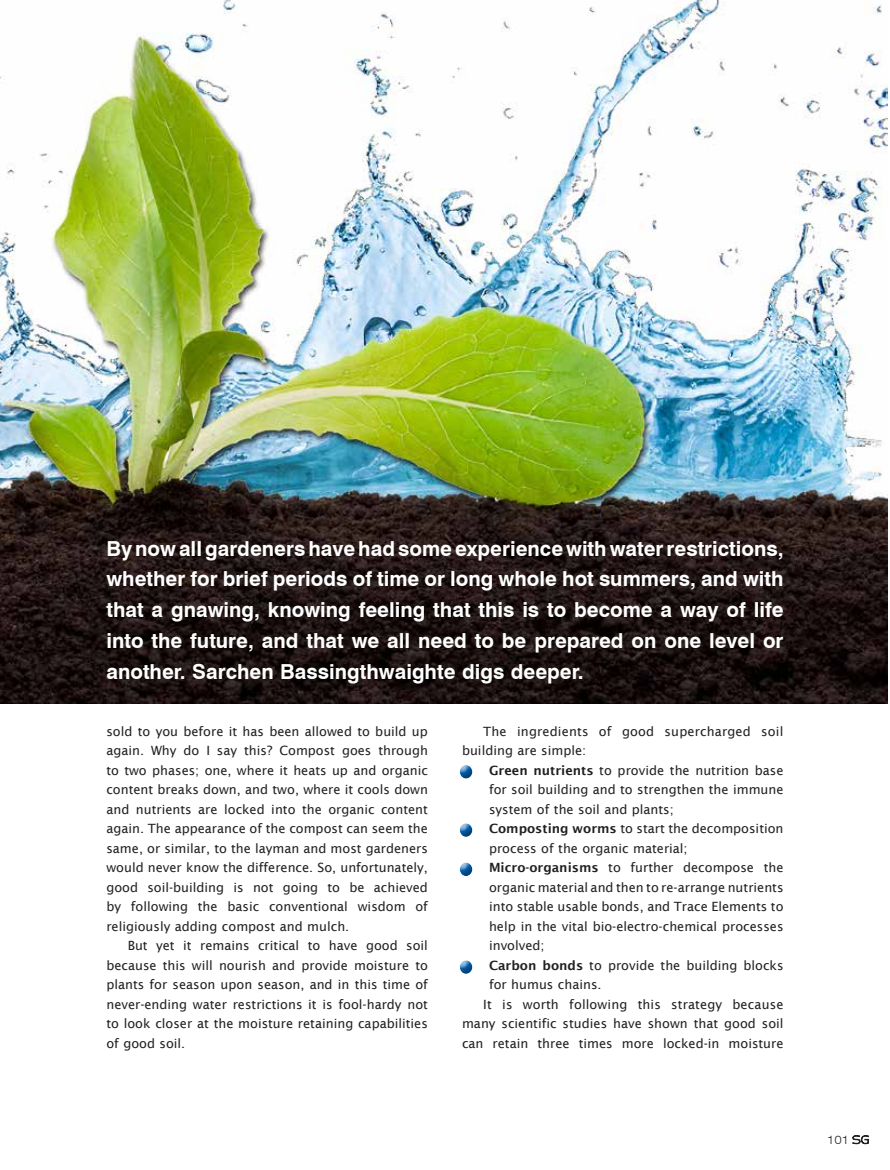
<style>
.page{position:relative;width:890px;height:1170px;background:#fff}
.page>*{position:absolute;margin:0;border:0;box-sizing:border-box;transform-origin:0 0}
.t1{font:700 20.7px/30.8px "Swiss 721 BT";color:#fff;text-align:justify}
.t2{font:12.75px/19.5px "Lucida Sans";color:#231f20;text-align:justify}
.t3{font:300 expanded 11.4px "Swiss 721 BT";color:#231f20}
.s1{font-weight:600}
.s2{font-family:"Aireo Display";font-weight:400;font-stretch:normal;font-size:10.35px}
</style>
<div class="page">
<svg style="left:852px;top:1135px;width:16px;height:9px"></svg>
<img style="left:0;top:0;width:886px;height:703px">
<div style="left:459px;top:765px;width:15px;height:14px;background:#231f20;opacity:.34"></div>
<div style="left:459px;top:823px;width:15px;height:15px;background:#231f20;opacity:.34"></div>
<div style="left:459px;top:863px;width:15px;height:14px;background:#231f20;opacity:.34"></div>
<div style="left:459px;top:960px;width:15px;height:15px;background:#231f20;opacity:.34"></div>
<p class="t1" style="left:106px;top:532px;width:678px">By now all gardeners have had some experience with water restrictions, whether for brief periods of time or long whole hot summers, and with that a gnawing, knowing feeling that this is to become a way of life into the future, and that we all need to be prepared on one level or another. Sarchen Bassingthwaighte digs deeper.</p>
<p class="t2" style="left:106px;top:721px;width:323px">sold to you before it has been allowed to build up again. Why do I say this? Compost goes through to two phases; one, where it heats up and organic content breaks down, and two, where it cools down and nutrients are locked into the organic content again. The appearance of the compost can seem the same, or similar, to the layman and most gardeners would never know the difference. So, unfortunately, good soil-building is not going to be achieved by following the basic conventional wisdom of religiously adding compost and mulch.</p>
<p class="t2" style="left:106px;top:936px;width:323px;text-indent:21px">But yet it remains critical to have good soil because this will nourish and provide moisture to plants for season upon season, and in this time of never-ending water restrictions it is fool-hardy not to look closer at the moisture retaining capabilities of good soil.</p>
<p class="t2" style="left:462px;top:721px;width:323px;text-indent:21px">The ingredients of good supercharged soil building are simple:</p>
<p class="t2" style="left:489px;top:760px;width:296px;text-indent:-27px"><span class="s1">• Green nutrients</span> to provide the nutrition base for soil building and to strengthen the immune system of the soil and plants;</p>
<p class="t2" style="left:489px;top:819px;width:296px;text-indent:-27px"><span class="s1">• Composting worms</span> to start the decomposition process of the organic material;</p>
<p class="t2" style="left:489px;top:857px;width:296px;text-indent:-27px"><span class="s1">• Micro-organisms</span> to further decompose the organic material and then to re-arrange nutrients into stable usable bonds, and Trace Elements to help in the vital bio-electro-chemical processes involved;</p>
<p class="t2" style="left:462px;top:955px;width:323px"><span class="s1">• Carbon bonds</span> to provide the building blocks</p>
<p class="t2" style="left:489px;top:974px;width:114px">for humus chains.</p>
<p class="t2" style="left:483px;top:994px;width:301px">It is worth following this strategy because</p>
<p class="t2" style="left:462px;top:1013px;width:323px">many scientific studies have shown that good soil</p>
<p class="t2" style="left:462px;top:1033px;width:323px">can retain three times more locked-in moisture</p>
<p class="t3" style="left:826px;top:1132px;width:43px">101 <span class="s2">SG</span></p>
</div>
